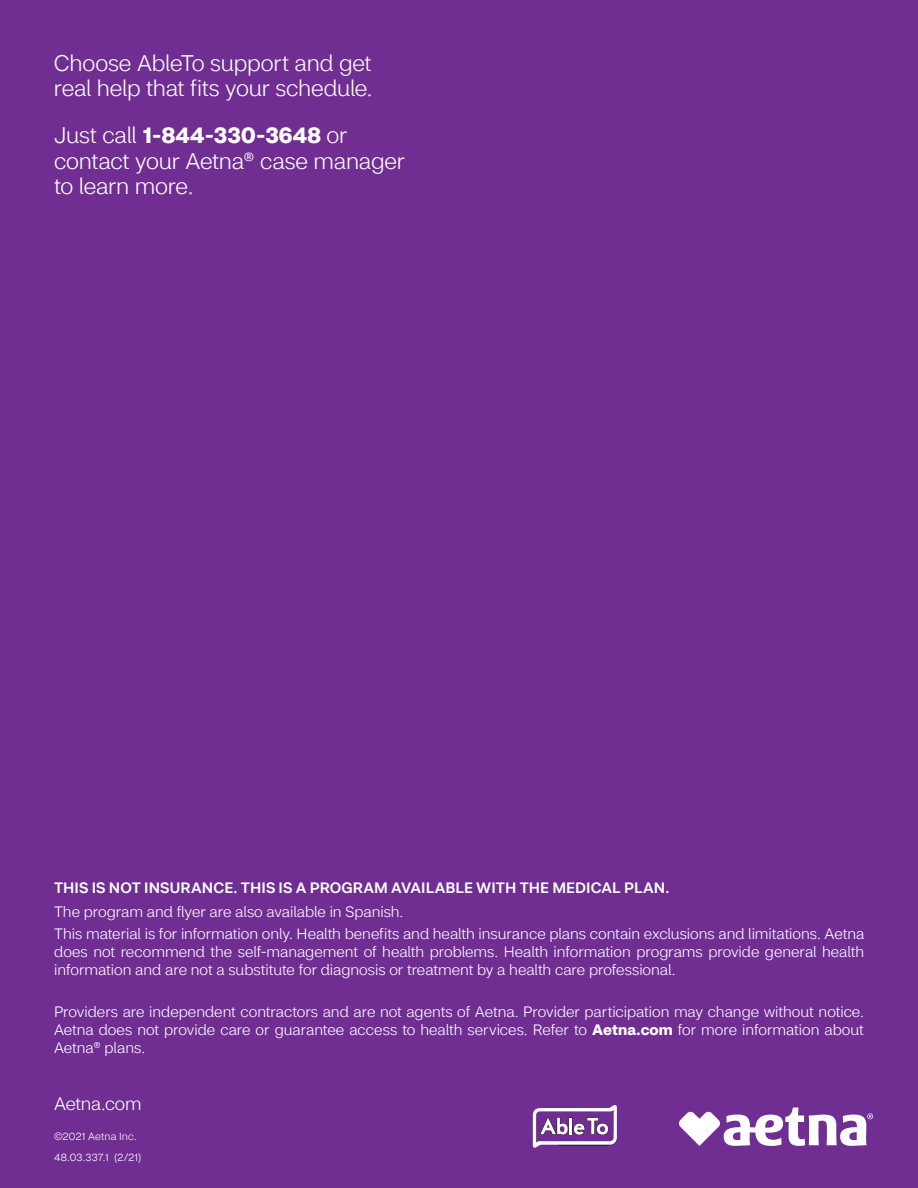
<style>
.page{position:relative;width:918px;height:1188px;background:#702d92}
.page>*{position:absolute;margin:0;border:0;box-sizing:border-box;transform-origin:0 0}
.t1{font:300 22.5px/25.5px "CVS Health Sans";letter-spacing:-.01em;color:#fff}
.t2{font:300 18px "CVS Health Sans";letter-spacing:-.015em;color:#fff}
.t3{font:300 15px/18px "CVS Health Sans";letter-spacing:-.005em;color:#fff;text-align:justify}
.t4{font:500 15px "CVS Health Sans";color:#fff}
.t5{font:300 10.5px "CVS Health Sans";letter-spacing:.02em;color:#fff}
.s1{font-weight:700}
</style>
<div class="page">
<svg style="left:533px;top:1105px;width:84px;height:43px"></svg>
<hr style="left:569px;top:1118px;width:3px;height:16px;background:#fff">
<svg style="left:679px;top:1108px;width:194px;height:38px"></svg>
<p class="t1" style="left:54px;top:50px;width:320px">Choose AbleTo support and get real help that fits your schedule.</p>
<p class="t1" style="left:54px;top:123px;width:353px">Just call <span class="s1">1-844-330-3648</span> or contact your Aetna® case manager to learn more.</p>
<p class="t4" style="left:54px;top:878px;width:617px">THIS IS NOT INSURANCE. THIS IS A PROGRAM AVAILABLE WITH THE MEDICAL PLAN.</p>
<p class="t3" style="left:54px;top:903px;width:351px">The program and flyer are also available in Spanish.</p>
<p class="t3" style="left:54px;top:924px;width:812px">This material is for information only. Health benefits and health insurance plans contain exclusions and limitations. Aetna does not recommend the self-management of health problems. Health information programs provide general health information and are not a substitute for diagnosis or treatment by a health care professional.</p>
<p class="t3" style="left:54px;top:1003px;width:812px">Providers are independent contractors and are not agents of Aetna. Provider participation may change without notice.<br>Aetna does not provide care or guarantee access to health services. Refer to <span class="s1">Aetna.com</span> for more information about Aetna® plans.</p>
<p class="t2" style="left:54px;top:1093px;width:89px">Aetna.com</p>
<p class="t5" style="left:54px;top:1130px;width:84px">©2021 Aetna Inc.</p>
<p class="t5" style="left:54px;top:1151px;width:89px">48.03.337.1 (2/21)</p>
</div>
